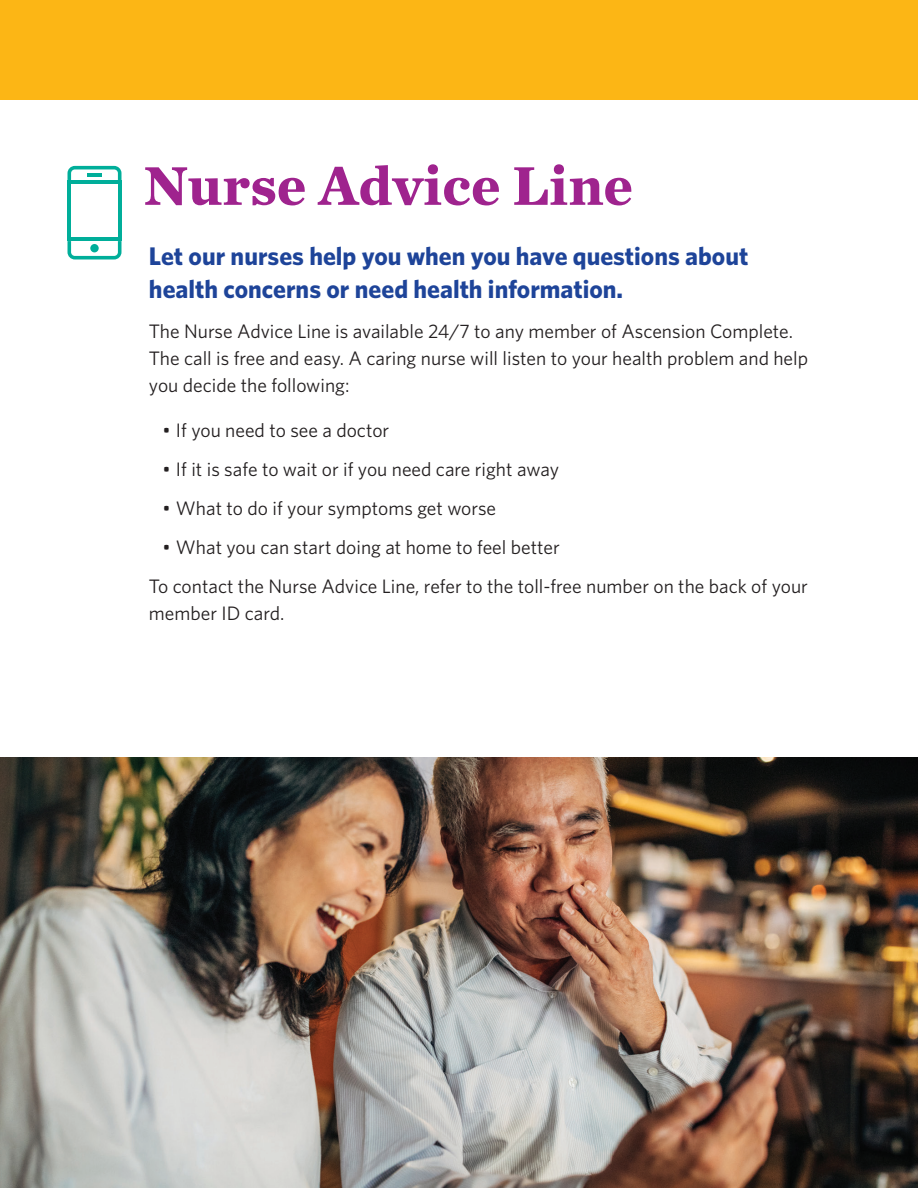
<style>
.page{position:relative;width:918px;height:1188px;background:#fff}
.page>*{position:absolute;margin:0;border:0;box-sizing:border-box;transform-origin:0 0}
.t1{font:700 57px "Chronicle Text G1";color:#9f238e}
.t2{font:700 25.5px/33px "Whitney";color:#1e4499}
.t3{font:19.5px/27px "Whitney";color:#231f20}
</style>
<div class="page">
<svg style="left:68px;top:237px;width:54px;height:22px"></svg>
<svg style="left:68px;top:166px;width:54px;height:18px"></svg>
<hr style="left:118px;top:184px;width:4px;height:53px;background:#00ae9a">
<hr style="left:71px;top:180px;width:47px;height:4px;background:#00ae9a">
<hr style="left:68px;top:184px;width:3px;height:53px;background:#00ae9a">
<img style="left:0;top:757px;width:918px;height:431px">
<div style="left:0;top:0;width:918px;height:100px;background:#fcb615"></div>
<h2 class="t1" style="left:143px;top:140px;width:491px">Nurse Advice Line</h2>
<h3 class="t2" style="left:149px;top:239px;width:601px">Let our nurses help you when you have questions about health concerns or need health information.</h3>
<p class="t3" style="left:149px;top:317px;width:661px">The Nurse Advice Line is available 24/7 to any member of Ascension Complete.<br>The call is free and easy. A caring nurse will listen to your health problem and help you decide the following:</p>
<p class="t3" style="left:162px;top:416px;width:228px">• If you need to see a doctor</p>
<p class="t3" style="left:162px;top:455px;width:398px">• If it is safe to wait or if you need care right away</p>
<p class="t3" style="left:162px;top:494px;width:335px">• What to do if your symptoms get worse</p>
<p class="t3" style="left:162px;top:533px;width:399px">• What you can start doing at home to feel better</p>
<p class="t3" style="left:149px;top:572px;width:660px">To contact the Nurse Advice Line, refer to the toll-free number on the back of your member ID card.</p>
</div>
